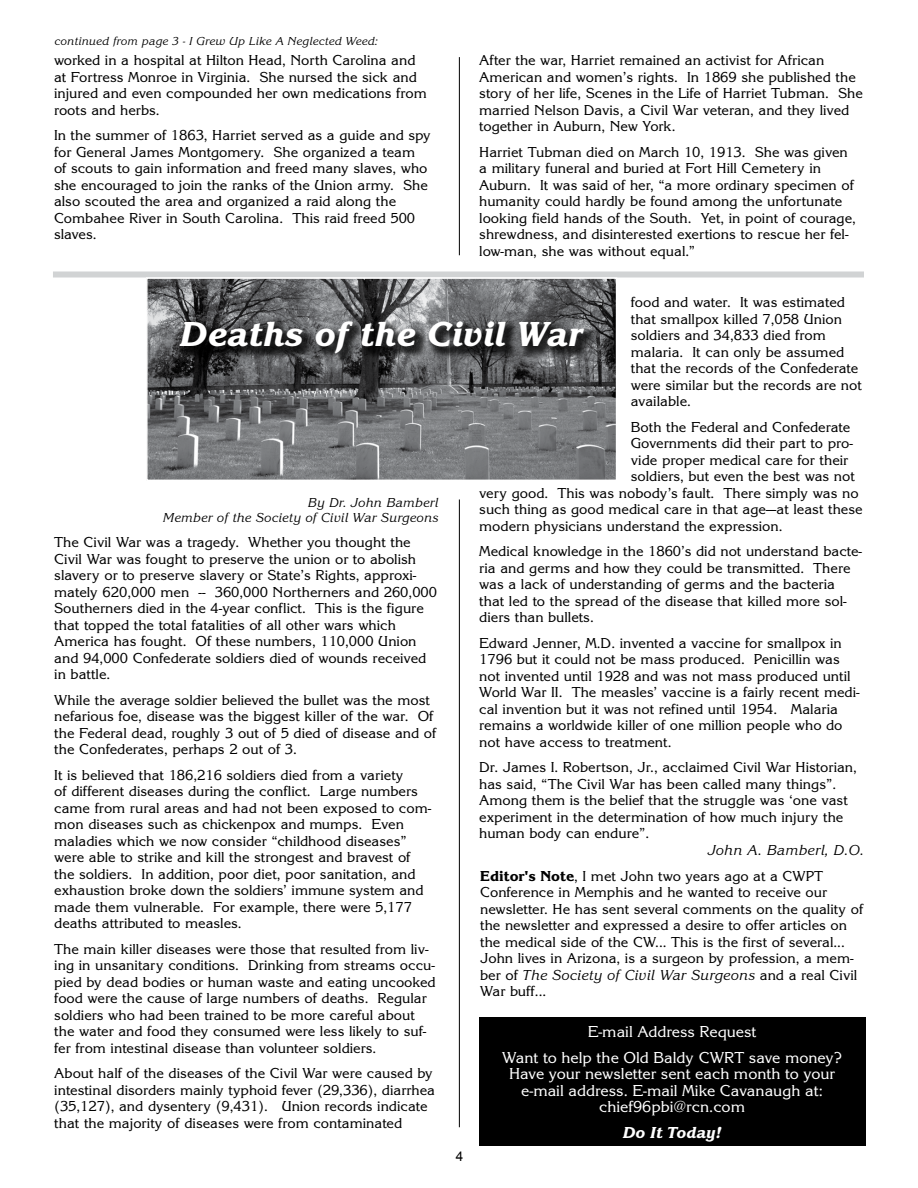
<style>
.page{position:relative;width:918px;height:1188px;background:#fff}
.page>*{position:absolute;margin:0;border:0;box-sizing:border-box;transform-origin:0 0}
.t1{font:36px "Korinna Extra Bold Italic DTC";color:#fff}
.t2{font:16.5px/16.5px "Korinna Regular DTC";color:#fff;text-align:center}
.t3{font:16.5px "Korinna Extra Bold Italic DTC";color:#fff}
.t4{font:15px/16.5px "Korinna Regular DTC";color:#000}
.t5{font:15px "Korinna Regular Italic DTC";color:#000}
.t6{font:13.5px/15px "Korinna Regular Italic DTC";color:#000;text-align:right}
.t7{font:13.5px "Arial";color:#000}
.t8{font:12px "Korinna Regular Italic DTC";color:#000}
.s1{font-family:"Korinna Extra Bold DTC"}
.s2{font-family:"Korinna Regular DTC"}
</style>
<div class="page">
<hr style="left:459px;top:57px;width:1px;height:198px;background:#000">
<div style="left:53px;top:272px;width:811px;height:6px;background:#d1d3d4"></div>
<img style="left:149px;top:280px;width:465px;height:198px">
<div style="left:146px;top:277px;width:471px;height:204px;border:2px solid #fff"></div>
<div style="left:177px;top:319px;width:421px;height:48px;background:#000;opacity:.75"></div>
<div style="left:479px;top:1017px;width:387px;height:128px;background:#000"></div>
<hr style="left:459px;top:500px;width:1px;height:627px;background:#000">
<p class="t8" style="left:54px;top:35px;width:325px">continued from page 3 - I Grew Up Like A Neglected Weed:</p>
<p class="t4" style="left:54px;top:52px;width:374px">worked in a hospital at Hilton Head, North Carolina and at Fortress Monroe in Virginia. She nursed the sick and injured and even compounded her own medications from roots and herbs.</p>
<p class="t4" style="left:54px;top:127px;width:379px">In the summer of 1863, Harriet served as a guide and spy for General James Montgomery. She organized a team of scouts to gain information and freed many slaves, who she encouraged to join the ranks of the Union army. She also scouted the area and organized a raid along the Combahee River in South Carolina. This raid freed 500 slaves.</p>
<p class="t4" style="left:479px;top:52px;width:385px">After the war, Harriet remained an activist for African American and women’s rights. In 1869 she published the story of her life, Scenes in the Life of Harriet Tubman. She married Nelson Davis, a Civil War veteran, and they lived together in Auburn, New York.</p>
<p class="t4" style="left:479px;top:144px;width:378px">Harriet Tubman died on March 10, 1913. She was given a military funeral and buried at Fort Hill Cemetery in Auburn. It was said of her, “a more ordinary specimen of humanity could hardly be found among the unfortunate looking field hands of the South. Yet, in point of courage, shrewdness, and disinterested exertions to rescue her fel&shy;low-man, she was without equal.”</p>
<p class="t4" style="left:631px;top:294px;width:233px">food and water. It was estimated that smallpox killed 7,058 Union soldiers and 34,833 died from malaria. It can only be assumed that the records of the Confederate were similar but the records are not available.</p>
<p class="t4" style="left:631px;top:419px;width:221px">Both the Federal and Confederate</p>
<p class="t4" style="left:631px;top:435px;width:224px">Governments did their part to pro-</p>
<p class="t4" style="left:631px;top:452px;width:219px">vide proper medical care for their</p>
<p class="t4" style="left:631px;top:468px;width:226px">soldiers, but even the best was not</p>
<p class="t4" style="left:479px;top:485px;width:381px">very good. This was nobody’s fault. There simply was no</p>
<p class="t4" style="left:479px;top:501px;width:385px">such thing as good medical care in that age—at least these</p>
<p class="t4" style="left:479px;top:518px;width:305px">modern physicians understand the expression.</p>
<p class="t4" style="left:479px;top:543px;width:384px">Medical knowledge in the 1860’s did not understand bacte&shy;ria and germs and how they could be transmitted. There was a lack of understanding of germs and the bacteria that led to the spread of the disease that killed more sol&shy;diers than bullets.</p>
<p class="t4" style="left:479px;top:635px;width:382px">Edward Jenner, M.D. invented a vaccine for smallpox in 1796 but it could not be mass produced. Penicillin was not invented until 1928 and was not mass produced until World War II. The measles’ vaccine is a fairly recent medi&shy;cal invention but it was not refined until 1954. Malaria remains a worldwide killer of one million people who do not have access to treatment.</p>
<p class="t4" style="left:479px;top:759px;width:379px">Dr. James I. Robertson, Jr., acclaimed Civil War Historian, has said, “The Civil War has been called many things”.<br>Among them is the belief that the struggle was ‘one vast experiment in the determination of how much injury the human body can endure”.</p>
<p class="t5" style="left:708px;top:841px;width:158px">John A. Bamberl, D.O.</p>
<h1 class="t1" style="left:180px;top:314px;width:405px">Deaths of the Civil War</h1>
<p class="t6" style="left:163px;top:495px;width:277px">By Dr. John Bamberl<br>Member of the Society of Civil War Surgeons</p>
<p class="t4" style="left:54px;top:534px;width:384px">The Civil War was a tragedy. Whether you thought the Civil War was fought to preserve the union or to abolish slavery or to preserve slavery or State’s Rights, approxi&shy;mately 620,000 men -- 360,000 Northerners and 260,000<br>Southerners died in the 4-year conflict. This is the figure that topped the total fatalities of all other wars which America has fought. Of these numbers, 110,000 Union and 94,000 Confederate soldiers died of wounds received in battle.</p>
<p class="t4" style="left:54px;top:692px;width:384px">While the average soldier believed the bullet was the most nefarious foe, disease was the biggest killer of the war. Of the Federal dead, roughly 3 out of 5 died of disease and of the Confederates, perhaps 2 out of 3.</p>
<p class="t4" style="left:54px;top:767px;width:378px">It is believed that 186,216 soldiers died from a variety<br>of different diseases during the conflict. Large numbers came from rural areas and had not been exposed to com&shy;mon diseases such as chickenpox and mumps. Even maladies which we now consider “childhood diseases” were able to strike and kill the strongest and bravest of the soldiers. In addition, poor diet, poor sanitation, and exhaustion broke down the soldiers’ immune system and made them vulnerable. For example, there were 5,177 deaths attributed to measles.</p>
<p class="t4" style="left:54px;top:941px;width:383px">The main killer diseases were those that resulted from liv&shy;ing in unsanitary conditions. Drinking from streams occu&shy;pied by dead bodies or human waste and eating uncooked food were the cause of large numbers of deaths. Regular soldiers who had been trained to be more careful about the water and food they consumed were less likely to suf&shy;fer from intestinal disease than volunteer soldiers.</p>
<p class="t4" style="left:54px;top:1065px;width:382px">About half of the diseases of the Civil War were caused by intestinal disorders mainly typhoid fever (29,336), diarrhea (35,127), and dysentery (9,431). Union records indicate that the majority of diseases were from contaminated</p>
<p class="t4" style="left:480px;top:868px;width:385px"><span class="s1">Editor's Note</span>, I met John two years ago at a CWPT Conference in Memphis and he wanted to receive our newsletter. He has sent several comments on the quality of the newsletter and expressed a desire to offer articles on the medical side of the CW... This is the first of several...<br>John lives in Arizona, is a surgeon by profession, a mem-</p>
<p class="t5" style="left:480px;top:966px;width:379px"><span class="s2">ber of</span> The Society of Civil War Surgeons <span class="s2">and a real Civil</span></p>
<p class="t4" style="left:480px;top:983px;width:68px">War buff...</p>
<p class="t2" style="left:502px;top:1019px;width:341px;line-height:25.5px">E-mail Address Request<br>Want to help the Old Baldy CWRT save money?</p>
<p class="t2" style="left:509px;top:1066px;width:328px">Have your newsletter sent each month to your e-mail address. E-mail Mike Cavanaugh at: chief96pbi@rcn.com</p>
<p class="t3" style="left:623px;top:1123px;width:100px">Do It Today!</p>
<p class="t7" style="left:456px;top:1148px;width:9px">4</p>
</div>
